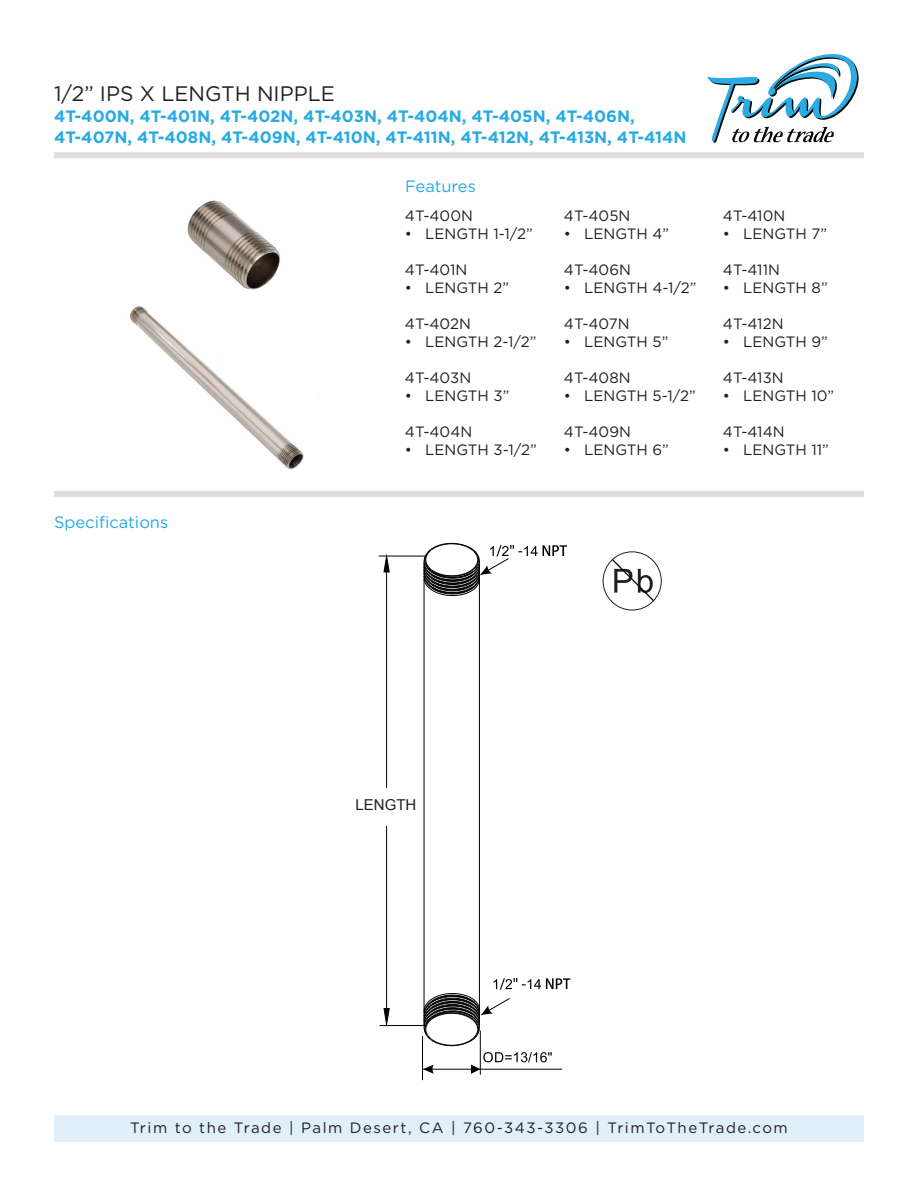
<style>
.page{position:relative;width:918px;height:1188px;background:#fff}
.page>*{position:absolute;margin:0;border:0;box-sizing:border-box;transform-origin:0 0}
.t1{font:21px "Gotham HTF";color:#231f20}
.t2{font:700 16.5px/21px "Gotham HTF";color:#27abe2}
.t3{font:16.5px "Gotham HTF";color:#27abe2}
.t4{font:15px "Gotham HTF";color:#231f20}
.t5{font:15px "Gotham HTF";letter-spacing:.1em;color:#231f20}
.t6{font:15px "Arial";color:#231f20}
</style>
<div class="page">
<div style="left:54px;top:1115px;width:810px;height:27px;background:#e0eff9"></div>
<svg style="left:707px;top:54px;width:152px;height:89px"></svg>
<div style="left:54px;top:152px;width:810px;height:6px;background:#dcdddf"></div>
<hr style="left:386px;top:572px;width:1px;height:437px;background:#030303">
<hr style="left:480px;top:1069px;width:82px;height:1px;background:#030303">
<hr style="left:479px;top:579px;width:1px;height:431px;background:#030303">
<hr style="left:424px;top:579px;width:1px;height:432px;background:#030303">
<hr style="left:422px;top:1036px;width:1px;height:44px;background:#030303">
<hr style="left:480px;top:1031px;width:1px;height:44px;background:#030303">
<hr style="left:423px;top:1069px;width:57px;height:1px;background:#030303">
<svg style="left:423px;top:1065px;width:11px;height:9px"></svg>
<svg style="left:471px;top:1052px;width:81px;height:22px"></svg>
<svg style="left:384px;top:557px;width:5px;height:15px"></svg>
<svg style="left:384px;top:1009px;width:5px;height:15px"></svg>
<hr style="left:379px;top:556px;width:47px;height:1px;background:#030303">
<hr style="left:380px;top:1025px;width:47px;height:1px;background:#030303">
<svg style="left:424px;top:543px;width:143px;height:53px"></svg>
<svg style="left:424px;top:978px;width:146px;height:68px"></svg>
<div style="left:603px;top:552px;width:59px;height:58px;border:1px solid #231f20;border-radius:50%"></div>
<svg style="left:611px;top:558px;width:44px;height:44px"></svg>
<div style="left:370px;top:788px;width:35px;height:37px;background:#fff"></div>
<div style="left:54px;top:491px;width:810px;height:6px;background:#dcdddf"></div>
<img style="left:187px;top:200px;width:93px;height:90px">
<img style="left:130px;top:306px;width:174px;height:164px">
<h1 class="t1" style="left:54px;top:82px;width:282px">1/2” IPS X LENGTH NIPPLE</h1>
<p class="t2" style="left:54px;top:105px;width:634px">4T-400N, 4T-401N, 4T-402N, 4T-403N, 4T-404N, 4T-405N, 4T-406N,<br>4T-407N, 4T-408N, 4T-409N, 4T-410N, 4T-411N, 4T-412N, 4T-413N, 4T-414N</p>
<p class="t3" style="left:405px;top:177px;width:72px">Features</p>
<p class="t3" style="left:54px;top:513px;width:116px">Specifications</p>
<p class="t4" style="left:405px;top:207px;width:69px">4T-400N</p>
<p class="t4" style="left:405px;top:225px;width:129px">• LENGTH 1-1/2”</p>
<p class="t4" style="left:405px;top:261px;width:64px">4T-401N</p>
<p class="t4" style="left:405px;top:279px;width:106px">• LENGTH 2”</p>
<p class="t4" style="left:405px;top:315px;width:68px">4T-402N</p>
<p class="t4" style="left:405px;top:333px;width:133px">• LENGTH 2-1/2”</p>
<p class="t4" style="left:405px;top:369px;width:68px">4T-403N</p>
<p class="t4" style="left:405px;top:387px;width:106px">• LENGTH 3”</p>
<p class="t4" style="left:405px;top:423px;width:69px">4T-404N</p>
<p class="t4" style="left:405px;top:441px;width:133px">• LENGTH 3-1/2”</p>
<p class="t4" style="left:564px;top:207px;width:68px">4T-405N</p>
<p class="t4" style="left:564px;top:225px;width:107px">• LENGTH 4”</p>
<p class="t4" style="left:564px;top:261px;width:68px">4T-406N</p>
<p class="t4" style="left:564px;top:279px;width:134px">• LENGTH 4-1/2”</p>
<p class="t4" style="left:564px;top:315px;width:67px">4T-407N</p>
<p class="t4" style="left:564px;top:333px;width:106px">• LENGTH 5”</p>
<p class="t4" style="left:564px;top:369px;width:68px">4T-408N</p>
<p class="t4" style="left:564px;top:387px;width:133px">• LENGTH 5-1/2”</p>
<p class="t4" style="left:564px;top:423px;width:68px">4T-409N</p>
<p class="t4" style="left:564px;top:441px;width:106px">• LENGTH 6”</p>
<p class="t4" style="left:723px;top:207px;width:64px">4T-410N</p>
<p class="t4" style="left:723px;top:225px;width:106px">• LENGTH 7”</p>
<p class="t4" style="left:723px;top:261px;width:58px">4T-411N</p>
<p class="t4" style="left:723px;top:279px;width:106px">• LENGTH 8”</p>
<p class="t4" style="left:723px;top:315px;width:62px">4T-412N</p>
<p class="t4" style="left:723px;top:333px;width:106px">• LENGTH 9”</p>
<p class="t4" style="left:723px;top:369px;width:62px">4T-413N</p>
<p class="t4" style="left:723px;top:387px;width:113px">• LENGTH 10”</p>
<p class="t4" style="left:723px;top:423px;width:63px">4T-414N</p>
<p class="t4" style="left:723px;top:441px;width:107px">• LENGTH 11”</p>
<p class="t6" style="left:355px;top:794px;width:62px">LENGTH</p>
<p class="t5" style="left:130px;top:1120px;width:659px">Trim to the Trade | Palm Desert, CA | 760-343-3306 | TrimToTheTrade.com</p>
</div>
